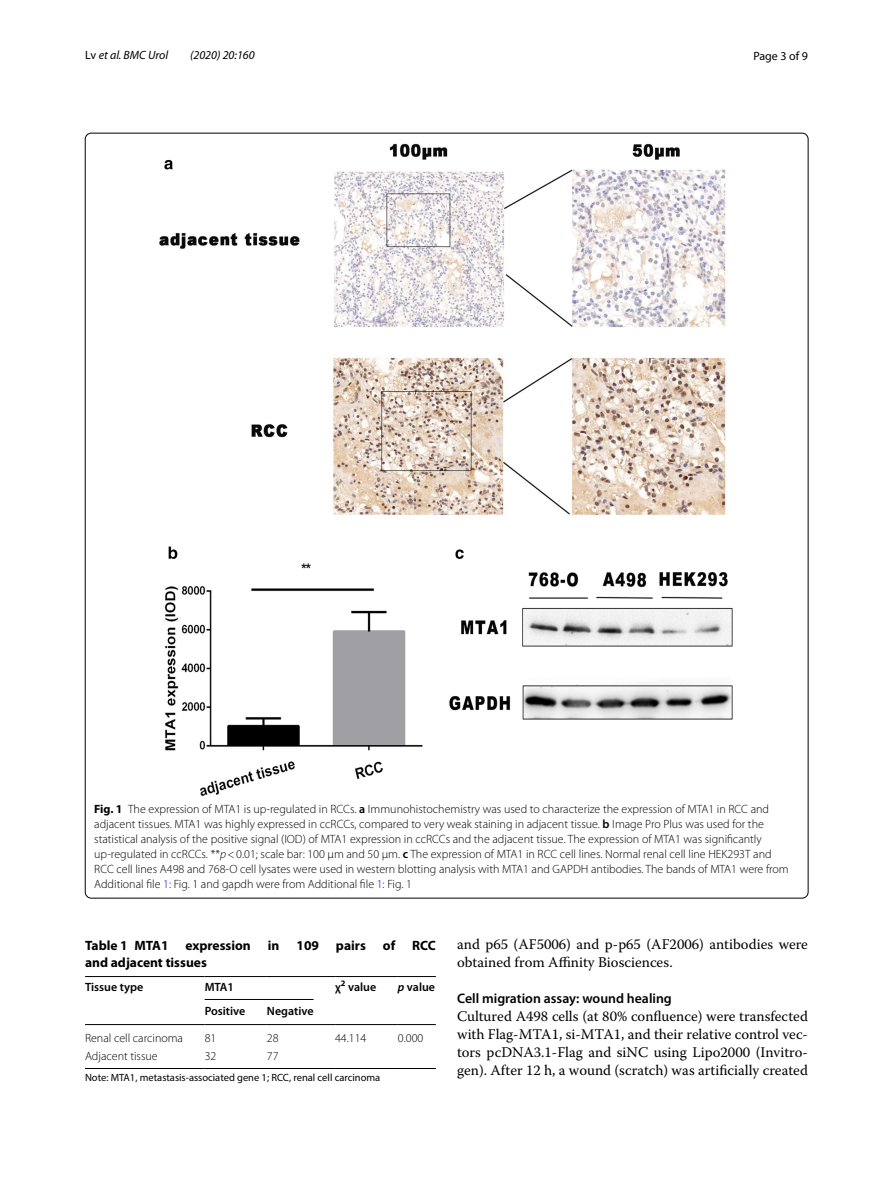
<style>
.page{position:relative;width:893px;height:1187px;background:#fff}
.page>*{position:absolute;margin:0;border:0;box-sizing:border-box;transform-origin:0 0}
.t1{font:14.7px/18px "Warnock Pro";color:#000}
.t2{font:600 13.8px "Myriad Pro";color:#000}
.t3{font:700 13.5px "Myriad Pro";color:#000}
.t4{font:300 12px/15px "Myriad Pro";color:#000}
.t5{font:600 12px "Myriad Pro";color:#000}
.t6{font:italic 12px "Myriad Pro";color:#000}
.t7{font:12px "Myriad Pro";color:#000}
.t8{font:10.5px "Myriad Pro";color:#000}
.s1{font-style:normal}
.s2{font-weight:700}
.s3{font-weight:600}
.s4{font-style:italic}
.s5{color:#00f}
</style>
<div class="page">
<img style="left:160px;top:143px;width:573px;height:653px">
<hr style="left:85px;top:976px;width:120px;height:1px;background:#000">
<hr style="left:85px;top:1024px;width:120px;height:1px;background:#000">
<hr style="left:205px;top:976px;width:62px;height:1px;background:#000">
<hr style="left:267px;top:976px;width:68px;height:1px;background:#000">
<hr style="left:335px;top:976px;width:63px;height:1px;background:#000">
<hr style="left:335px;top:1024px;width:63px;height:1px;background:#000">
<hr style="left:398px;top:976px;width:38px;height:1px;background:#000">
<hr style="left:398px;top:1024px;width:38px;height:1px;background:#000">
<hr style="left:205px;top:1024px;width:62px;height:1px;background:#000">
<hr style="left:267px;top:1024px;width:68px;height:1px;background:#000">
<hr style="left:85px;top:1068px;width:120px;height:1px;background:#000">
<hr style="left:205px;top:1068px;width:62px;height:1px;background:#000">
<hr style="left:267px;top:1068px;width:68px;height:1px;background:#000">
<hr style="left:335px;top:1068px;width:63px;height:1px;background:#000">
<hr style="left:398px;top:1068px;width:38px;height:1px;background:#000">
<hr style="left:205px;top:999px;width:109px;height:1px;background:#000">
<p class="t6" style="left:85px;top:48px;width:85px"><span class="s1">Lv</span> et al. BMC Urol</p>
<p class="t6" style="left:190px;top:48px;width:66px">(2020) 20:160</p>
<p class="t7" style="left:753px;top:48px;width:56px">Page 3 of 9</p>
<p class="t4" style="left:94px;top:801px;width:696px"><span class="s2">Fig. 1</span> The expression of MTA1 is up-regulated in RCCs. <span class="s3">a</span> Immunohistochemistry was used to characterize the expression of MTA1 in RCC and adjacent tissues. MTA1 was highly expressed in ccRCCs, compared to very weak staining in adjacent tissue. <span class="s3">b</span> Image Pro Plus was used for the statistical analysis of the positive signal (IOD) of MTA1 expression in ccRCCs and the adjacent tissue. The expression of MTA1 was significantly up-regulated in ccRCCs. **<span class="s4">p</span>&lt;0.01; scale bar: 100 µm and 50 µm. <span class="s3">c</span> The expression of MTA1 in RCC cell lines. Normal renal cell line HEK293T and RCC cell lines A498 and 768-O cell lysates were used in western blotting analysis with MTA1 and GAPDH antibodies. The bands of MTA1 were from Additional file <span class="s5">1</span>: Fig. 1 and gapdh were from Additional file <span class="s5">1</span>: Fig. 1</p>
<p class="t3" style="left:85px;top:936px;width:85px">Table 1 MTA1</p>
<p class="t3" style="left:186px;top:936px;width:67px">expression</p>
<p class="t3" style="left:268px;top:936px;width:13px">in</p>
<p class="t3" style="left:296px;top:936px;width:24px">109</p>
<p class="t3" style="left:336px;top:936px;width:31px">pairs</p>
<p class="t3" style="left:383px;top:936px;width:14px">of</p>
<p class="t3" style="left:412px;top:936px;width:25px">RCC</p>
<p class="t3" style="left:85px;top:953px;width:123px">and adjacent tissues</p>
<p class="t5" style="left:85px;top:979px;width:60px">Tissue type</p>
<p class="t5" style="left:205px;top:979px;width:31px">MTA1</p>
<p class="t5" style="left:335px;top:979px;width:43px">χ<sup>2</sup> value</p>
<p class="t5" style="left:398px;top:979px;width:39px"><span class="s4">p</span> value</p>
<p class="t5" style="left:205px;top:1003px;width:42px">Positive</p>
<p class="t5" style="left:267px;top:1003px;width:48px">Negative</p>
<p class="t4" style="left:85px;top:1030px;width:100px">Renal cell carcinoma</p>
<p class="t4" style="left:205px;top:1030px;width:13px">81</p>
<p class="t4" style="left:267px;top:1030px;width:13px">28</p>
<p class="t4" style="left:335px;top:1030px;width:33px">44.114</p>
<p class="t4" style="left:398px;top:1030px;width:27px">0.000</p>
<p class="t4" style="left:85px;top:1048px;width:74px">Adjacent tissue</p>
<p class="t4" style="left:205px;top:1048px;width:13px">32</p>
<p class="t4" style="left:267px;top:1048px;width:13px">77</p>
<p class="t8" style="left:85px;top:1071px;width:297px">Note: MTA1, metastasis-associated gene 1; RCC, renal cell carcinoma</p>
<p class="t1" style="left:457px;top:935px;width:352px">and p65 (AF5006) and p-p65 (AF2006) antibodies were obtained from Affinity Biosciences.</p>
<p class="t2" style="left:457px;top:989px;width:216px">Cell migration assay: wound healing</p>
<p class="t1" style="left:457px;top:1007px;width:352px;text-align:justify">Cultured A498 cells (at 80% confluence) were transfected with Flag-MTA1, si-MTA1, and their relative control vec&shy;tors pcDNA3.1-Flag and siNC using Lipo2000 (Invitro&shy;gen). After 12 h, a wound (scratch) was artificially created</p>
</div>
